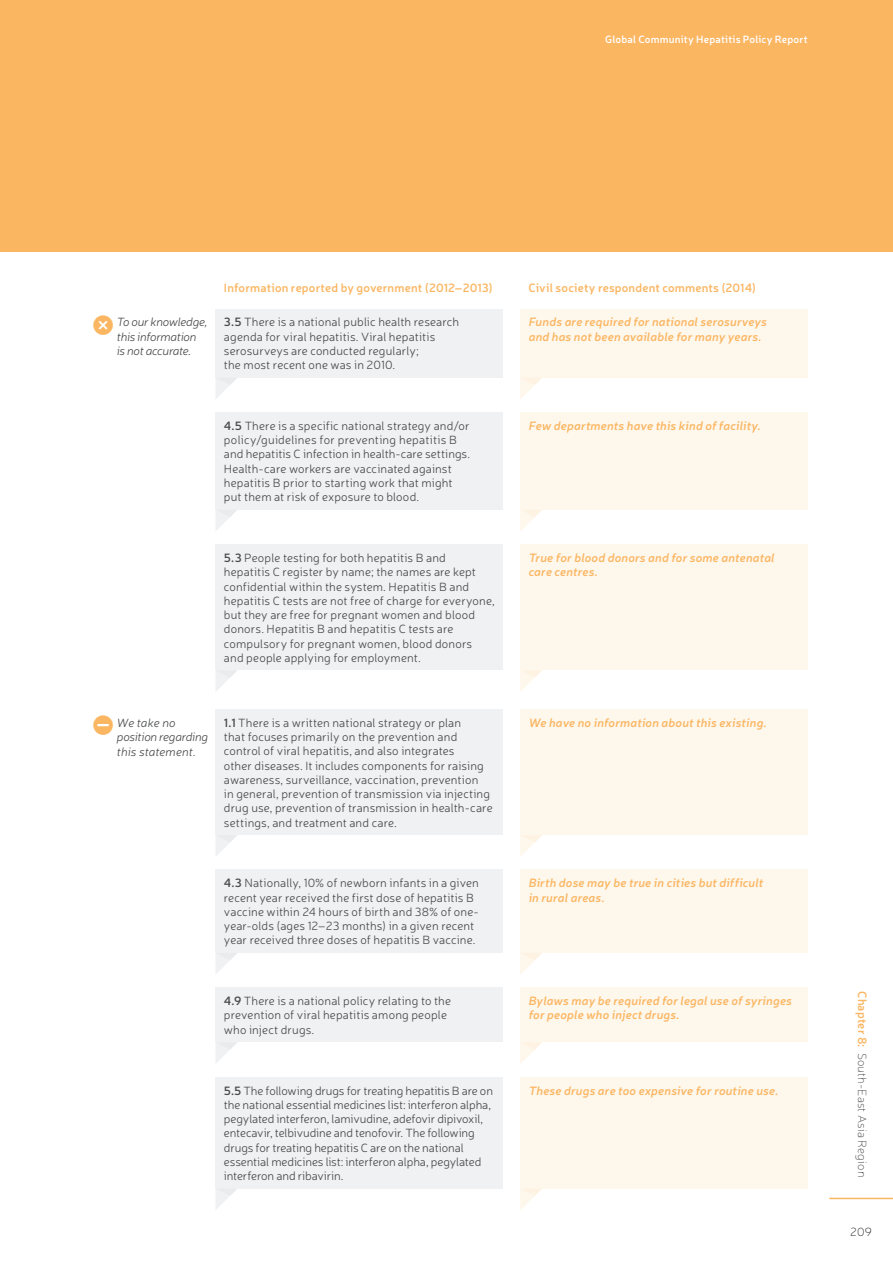
<style>
.page{position:relative;width:893px;height:1263px;background:#fff}
.page>*{position:absolute;margin:0;border:0;box-sizing:border-box;transform-origin:0 0}
.Bubble_-_Government{font:300 12px/14.2px "Neris";letter-spacing:.005em;color:#4b4c4d}
.Bubble_-_Response{font:italic 600 12px/14.2px "Neris";letter-spacing:.015em;color:#fbb662}
.t1{font:italic 300 12px/14.4px "Neris";letter-spacing:-.015em;color:#4b4c4d}
.Body_Copy{font:600 12px "Neris";letter-spacing:.015em;color:#fbb662}
.t2{font:100 12px "Neris";letter-spacing:.01em;color:#4b4c4d}
.t3{font:100 12px "Neris";color:#231f20}
.t4{font:600 10.5px "Neris";letter-spacing:.02em;color:#fff}
.s1{font-weight:600}
.s2{font-weight:600;color:#fbb662}
</style>
<div class="page">
<div style="left:0;top:0;width:893px;height:252px;background:#fbb662"></div>
<div style="left:215px;top:412px;width:288px;height:98px;background:#f0f1f3"></div>
<div style="left:520px;top:412px;width:287px;height:98px;background:#fef7ec"></div>
<svg style="left:216px;top:510px;width:21px;height:20px"></svg>
<svg style="left:520px;top:510px;width:22px;height:21px"></svg>
<div style="left:215px;top:544px;width:288px;height:126px;background:#f0f1f3"></div>
<div style="left:520px;top:544px;width:287px;height:126px;background:#fef7ec"></div>
<svg style="left:216px;top:670px;width:21px;height:21px"></svg>
<svg style="left:520px;top:670px;width:22px;height:22px"></svg>
<div style="left:215px;top:309px;width:288px;height:69px;background:#f0f1f3"></div>
<div style="left:520px;top:309px;width:287px;height:69px;background:#fef7ec"></div>
<svg style="left:216px;top:378px;width:21px;height:20px"></svg>
<svg style="left:520px;top:378px;width:22px;height:21px"></svg>
<div style="left:215px;top:870px;width:288px;height:83px;background:#f0f1f3"></div>
<div style="left:520px;top:870px;width:287px;height:83px;background:#fef7ec"></div>
<svg style="left:216px;top:953px;width:21px;height:21px"></svg>
<svg style="left:520px;top:953px;width:22px;height:21px"></svg>
<div style="left:215px;top:1077px;width:288px;height:111px;background:#f0f1f3"></div>
<div style="left:520px;top:1077px;width:287px;height:111px;background:#fef7ec"></div>
<svg style="left:215px;top:1188px;width:22px;height:21px"></svg>
<svg style="left:520px;top:1188px;width:22px;height:22px"></svg>
<div style="left:215px;top:988px;width:288px;height:54px;background:#f0f1f3"></div>
<div style="left:520px;top:988px;width:287px;height:54px;background:#fef7ec"></div>
<svg style="left:216px;top:1042px;width:21px;height:21px"></svg>
<svg style="left:520px;top:1042px;width:22px;height:22px"></svg>
<div style="left:215px;top:709px;width:288px;height:126px;background:#f0f1f3"></div>
<div style="left:520px;top:709px;width:287px;height:126px;background:#fef7ec"></div>
<svg style="left:216px;top:835px;width:21px;height:21px"></svg>
<svg style="left:520px;top:835px;width:22px;height:22px"></svg>
<hr style="left:829px;top:1198px;width:64px;height:1px;background:#fbb662">
<p class="t4" style="left:605px;top:32px;width:204px">Global Community Hepatitis Policy Report</p>
<p class="t1" style="left:117px;top:315px;width:92px">To our knowledge, this information is not accurate.</p>
<p class="Body_Copy" style="left:224px;top:280px;width:270px">Information reported by government (2012–2013)</p>
<p class="Body_Copy" style="left:528px;top:280px;width:229px">Civil society respondent comments (2014)</p>
<p class="Bubble_-_Government" style="left:224px;top:315px;width:237px"><span class="s1">3.5</span> There is a national public health research agenda for viral hepatitis. Viral hepatitis serosurveys are conducted regularly;<br>the most recent one was in 2010.</p>
<p class="Bubble_-_Response" style="left:529px;top:314px;width:240px">Funds are required for national serosurveys and has not been available for many years.</p>
<p class="Bubble_-_Government" style="left:224px;top:418px;width:248px"><span class="s1">4.5</span> There is a specific national strategy and/or policy/guidelines for preventing hepatitis B and hepatitis C infection in health-care settings.<br>Health-care workers are vaccinated against hepatitis B prior to starting work that might put them at risk of exposure to blood.</p>
<p class="Bubble_-_Response" style="left:529px;top:418px;width:234px">Few departments have this kind of facility.</p>
<p class="Bubble_-_Government" style="left:224px;top:550px;width:272px"><span class="s1">5.3</span> People testing for both hepatitis B and hepatitis C register by name; the names are kept confidential within the system. Hepatitis B and hepatitis C tests are not free of charge for everyone, but they are free for pregnant women and blood donors. Hepatitis B and hepatitis C tests are compulsory for pregnant women, blood donors and people applying for employment.</p>
<p class="Bubble_-_Response" style="left:529px;top:550px;width:248px">True for blood donors and for some antenatal care centres.</p>
<p class="t1" style="left:117px;top:715px;width:60px">We take no</p>
<p class="Bubble_-_Response" style="left:529px;top:715px;width:240px">We have no information about this existing.</p>
<p class="t1" style="left:117px;top:729px;width:93px">position regarding this statement.</p>
<p class="Bubble_-_Government" style="left:224px;top:715px;width:270px"><span class="s1">1.1</span> There is a written national strategy or plan<br>that focuses primarily on the prevention and control of viral hepatitis, and also integrates<br>other diseases. It includes components for raising awareness, surveillance, vaccination, prevention<br>in general, prevention of transmission via injecting drug use, prevention of transmission in health-care settings, and treatment and care.</p>
<p class="Bubble_-_Government" style="left:224px;top:876px;width:256px"><span class="s1">4.3</span> Nationally, 10% of newborn infants in a given recent year received the first dose of hepatitis B vaccine within 24 hours of birth and 38% of one&shy;year-olds (ages 12–23 months) in a given recent year received three doses of hepatitis B vaccine.</p>
<p class="Bubble_-_Response" style="left:529px;top:875px;width:236px">Birth dose may be true in cities but difficult in rural areas.</p>
<p class="Bubble_-_Government" style="left:224px;top:993px;width:229px"><span class="s1">4.9</span> There is a national policy relating to the prevention of viral hepatitis among people who inject drugs.</p>
<p class="Bubble_-_Response" style="left:529px;top:993px;width:265px">Bylaws may be required for legal use of syringes for people who inject drugs.</p>
<p class="Bubble_-_Government" style="left:224px;top:1083px;width:271px"><span class="s1">5.5</span> The following drugs for treating hepatitis B are on the national essential medicines list: interferon alpha, pegylated interferon, lamivudine, adefovir dipivoxil, entecavir, telbivudine and tenofovir. The following drugs for treating hepatitis C are on the national essential medicines list: interferon alpha, pegylated interferon and ribavirin.</p>
<p class="Bubble_-_Response" style="left:529px;top:1082px;width:251px">These drugs are too expensive for routine use.</p>
<p class="t2" style="left:869px;top:991px;width:187px;rotate:90deg"><span class="s2">Chapter 8:</span> South-East Asia Region</p>
<p class="t3" style="left:850px;top:1224px;width:23px">209</p>
</div>
